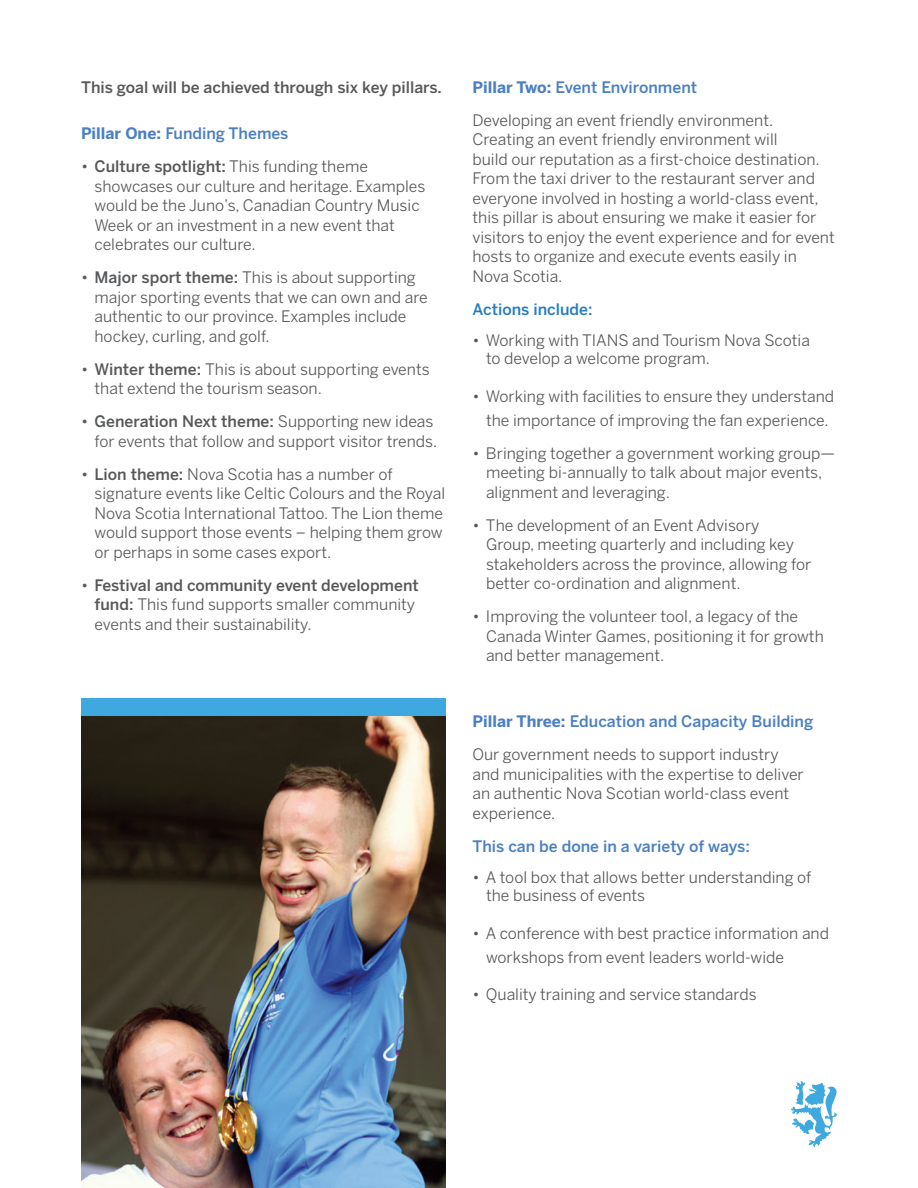
<style>
.page{position:relative;width:918px;height:1188px;background:#fff}
.page>*{position:absolute;margin:0;border:0;box-sizing:border-box;transform-origin:0 0}
.Body_Bullets{font:15.75px/19.5px "Benton Sans";color:#57585a}
.Body{font:15.75px/19.5px "Benton Sans";color:#57585a}
.Highlight_text{font:500 15.75px "Benton Sans";color:#4b7fc1}
.Body-2{font:500 15.75px "Benton Sans";color:#57585a}
.Highlight_text-2{font:500 15.75px "Benton Sans";color:#277dc1}
.s1{font-weight:700}
.s2{font-weight:500}
</style>
<div class="page">
<img style="left:81px;top:716px;width:365px;height:472px">
<div style="left:81px;top:699px;width:365px;height:17px;background:#3fa8de"></div>
<svg style="left:791px;top:1081px;width:46px;height:66px"></svg>
<p class="Body-2" style="left:81px;top:78px;width:363px">This goal will be achieved through six key pillars.</p>
<p class="Highlight_text" style="left:81px;top:124px;width:209px"><span class="s1">Pillar One:</span> Funding Themes</p>
<p class="Body_Bullets" style="left:94px;top:156px;width:332px;text-indent:-14px">• <span class="s2">Culture spotlight:</span> This funding theme showcases our culture and heritage. Examples would be the Juno’s, Canadian Country Music Week or an investment in a new event that celebrates our culture.</p>
<p class="Body_Bullets" style="left:94px;top:267px;width:335px;text-indent:-14px">• <span class="s2">Major sport theme:</span> This is about supporting major sporting events that we can own and are authentic to our province. Examples include hockey, curling, and golf.</p>
<p class="Body_Bullets" style="left:94px;top:359px;width:337px;text-indent:-14px">• <span class="s2">Winter theme:</span> This is about supporting events that extend the tourism season.</p>
<p class="Body_Bullets" style="left:81px;top:411px;width:358px;text-align:right">• <span class="s2">Generation Next theme:</span> Supporting new ideas for events that follow and support visitor trends.</p>
<p class="Body_Bullets" style="left:94px;top:464px;width:352px;text-indent:-14px">• <span class="s2">Lion theme:</span> Nova Scotia has a number of signature events like Celtic Colours and the Royal Nova Scotia International Tattoo. The Lion theme would support those events – helping them grow or perhaps in some cases export.</p>
<p class="Body_Bullets" style="left:94px;top:575px;width:326px;text-indent:-14px">• <span class="s2">Festival and community event development fund:</span> This fund supports smaller community events and their sustainability.</p>
<p class="Highlight_text" style="left:472px;top:78px;width:226px"><span class="s1">Pillar Two:</span> Event Environment</p>
<p class="Body" style="left:472px;top:110px;width:364px">Developing an event friendly environment.<br>Creating an event friendly environment will<br>build our reputation as a first-choice destination.<br>From the taxi driver to the restaurant server and everyone involved in hosting a world-class event, this pillar is about ensuring we make it easier for visitors to enjoy the event experience and for event hosts to organize and execute events easily in Nova Scotia.</p>
<p class="Highlight_text-2" style="left:472px;top:300px;width:122px">Actions include:</p>
<p class="Body_Bullets" style="left:486px;top:331px;width:325px;line-height:18px;text-indent:-14px">• Working with TIANS and Tourism Nova Scotia to develop a welcome program.</p>
<p class="Body_Bullets" style="left:472px;top:384px;width:363px;line-height:24px;text-align:center">• Working with facilities to ensure they understand the importance of improving the fan experience.</p>
<p class="Body_Bullets" style="left:486px;top:443px;width:351px;text-indent:-14px">• Bringing together a government working group— meeting bi-annually to talk about major events, alignment and leveraging.</p>
<p class="Body_Bullets" style="left:486px;top:515px;width:327px;text-indent:-14px">• The development of an Event Advisory Group, meeting quarterly and including key stakeholders across the province, allowing for better co-ordination and alignment.</p>
<p class="Body_Bullets" style="left:486px;top:606px;width:339px;text-indent:-14px">• Improving the volunteer tool, a legacy of the<br>Canada Winter Games, positioning it for growth and better management.</p>
<p class="Highlight_text" style="left:472px;top:712px;width:342px"><span class="s1">Pillar Three:</span> Education and Capacity Building</p>
<p class="Body" style="left:472px;top:744px;width:333px">Our government needs to support industry and municipalities with the expertise to deliver an authentic Nova Scotian world-class event experience.</p>
<p class="Highlight_text" style="left:472px;top:837px;width:279px">This can be done in a variety of ways:</p>
<p class="Body_Bullets" style="left:486px;top:868px;width:327px;line-height:18px;text-indent:-14px">• A tool box that allows better understanding of the business of events</p>
<p class="Body_Bullets" style="left:486px;top:921px;width:345px;line-height:24px;text-indent:-14px">• A conference with best practice information and workshops from event leaders world-wide</p>
<p class="Body_Bullets" style="left:472px;top:984px;width:286px">• Quality training and service standards</p>
</div>
